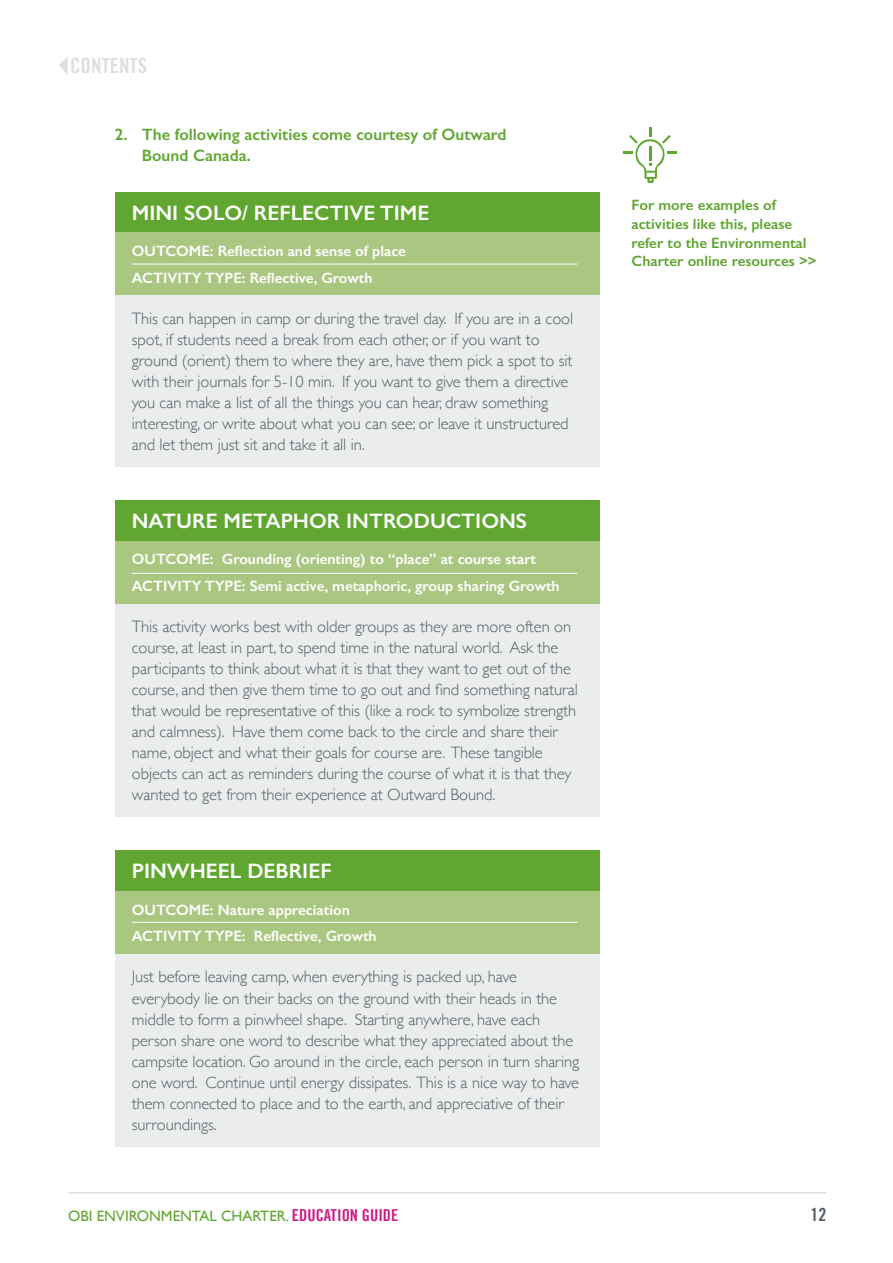
<style>
.page{position:relative;width:893px;height:1263px;background:#fff}
.page>*{position:absolute;margin:0;border:0;box-sizing:border-box;transform-origin:0 0}
.t1{font:600 21px "Gill Sans";color:#fff}
.t2{font:21px "Trade Gothic Bold Cond Twenty";color:#dde0de}
.t3{font:18px "Trade Gothic Bold Cond Twenty";color:#525e67}
.t4{font:300 16.5px/21px "Gill Sans";letter-spacing:-.005em;color:#525e67}
.t5{font:600 16.5px/21px "Gill Sans";color:#60a631}
.t6{font:600 15px/26.5px "Gill Sans";color:#fff}
.t7{font:600 15px/18.8px "Gill Sans";color:#5fa531}
.t8{font:15px "Gill Sans";color:#60a631}
.s1{font-family:"Trade Gothic Bold Cond Twenty";font-size:16.5px;color:#ca1e84}
</style>
<div class="page">
<hr style="left:68px;top:1192px;width:758px;height:1px;background:#dde0de">
<svg style="left:623px;top:128px;width:54px;height:55px"></svg>
<div style="left:115px;top:604px;width:485px;height:213px;background:#ebedec"></div>
<div style="left:115px;top:500px;width:485px;height:41px;background:#60a631"></div>
<div style="left:115px;top:541px;width:485px;height:63px;background:#aac782"></div>
<div style="left:115px;top:954px;width:485px;height:192px;background:#ebedec"></div>
<div style="left:115px;top:850px;width:485px;height:41px;background:#60a631"></div>
<div style="left:115px;top:891px;width:485px;height:63px;background:#aac782"></div>
<hr style="left:132px;top:922px;width:445px;height:1px;background:#fff">
<hr style="left:132px;top:573px;width:445px;height:1px;background:#fff">
<div style="left:115px;top:295px;width:485px;height:172px;background:#ebedec"></div>
<div style="left:115px;top:192px;width:485px;height:40px;background:#60a631"></div>
<div style="left:115px;top:232px;width:485px;height:63px;background:#aac782"></div>
<hr style="left:132px;top:264px;width:445px;height:1px;background:#fff">
<svg style="left:59px;top:57px;width:9px;height:17px"></svg>
<p class="t2" style="left:70px;top:53px;width:78px">CONTENTS</p>
<p class="t5" style="left:142px;top:123px;width:366px;text-indent:-27px">2. The following activities come courtesy of Outward<br>Bound Canada.</p>
<p class="t1" style="left:132px;top:200px;width:299px">MINI SOLO/ REFLECTIVE TIME</p>
<p class="t6" style="left:132px;top:238px;width:276px">OUTCOME: Reflection and sense of place<br>ACTIVITY TYPE: Reflective, Growth</p>
<p class="t4" style="left:132px;top:307px;width:443px">This can happen in camp or during the travel day. If you are in a cool spot, if students need a break from each other, or if you want to ground (orient) them to where they are, have them pick a spot to sit with their journals for 5-10 min. If you want to give them a directive you can make a list of all the things you can hear, draw something interesting, or write about what you can see; or leave it unstructured and let them just sit and take it all in.</p>
<p class="t1" style="left:132px;top:508px;width:397px">NATURE METAPHOR INTRODUCTIONS</p>
<p class="t6" style="left:132px;top:546px;width:429px">OUTCOME: Grounding (orienting) to “place” at course start<br>ACTIVITY TYPE: Semi active, metaphoric, group sharing Growth</p>
<p class="t4" style="left:132px;top:615px;width:448px">This activity works best with older groups as they are more often on course, at least in part, to spend time in the natural world. Ask the participants to think about what it is that they want to get out of the course, and then give them time to go out and find something natural that would be representative of this (like a rock to symbolize strength and calmness). Have them come back to the circle and share their name, object and what their goals for course are. These tangible objects can act as reminders during the course of what it is that they wanted to get from their experience at Outward Bound.</p>
<p class="t1" style="left:132px;top:858px;width:201px">PINWHEEL DEBRIEF</p>
<p class="t6" style="left:132px;top:896px;width:246px">OUTCOME: Nature appreciation<br>ACTIVITY TYPE: Reflective, Growth</p>
<p class="t4" style="left:132px;top:966px;width:449px">Just before leaving camp, when everything is packed up, have everybody lie on their backs on the ground with their heads in the middle to form a pinwheel shape. Starting anywhere, have each person share one word to describe what they appreciated about the campsite location. Go around in the circle, each person in turn sharing one word. Continue until energy dissipates. This is a nice way to have them connected to place and to the earth, and appreciative of their surroundings.</p>
<p class="t7" style="left:631px;top:196px;width:187px">For more examples of activities like this, please refer to the Environmental<br>Charter online resources &gt;&gt;</p>
<p class="t8" style="left:68px;top:1206px;width:332px">OBI ENVIRONMENTAL CHARTER. <span class="s1">EDUCATION GUIDE</span></p>
<p class="t3" style="left:810px;top:1204px;width:17px">12</p>
</div>
